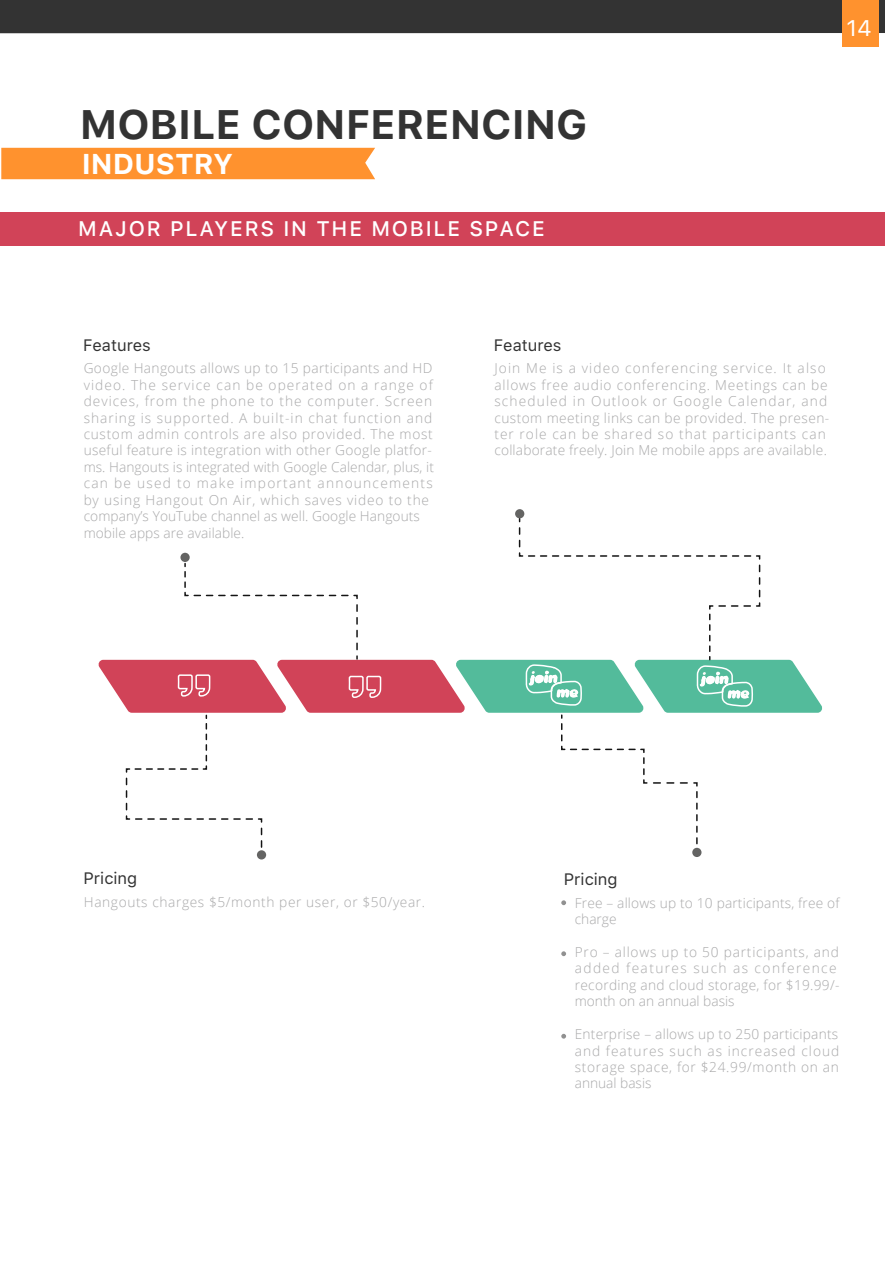
<style>
.page{position:relative;width:885px;height:1275px;background:#fff}
.page>*{position:absolute;margin:0;border:0;box-sizing:border-box;transform-origin:0 0}
.t1{font:700 40.95px "SFUI Text";color:#333}
.t2{font:700 28.5px "SFUI Text";color:#fff}
.t3{font:22.5px "SFUI Text";color:#fff}
.t4{font:500 21px "SFUI Text";letter-spacing:.085em;color:#fff}
.t5{font:16.5px "SFUI Text";color:#333}
.t6{font:300 13.65px/16.5px "Open Sans";letter-spacing:.05em;color:#a8a8a9}
.t7{font:300 13.65px/16.5px "Open Sans";letter-spacing:.015em;color:#a8a8a9}
</style>
<div class="page">
<div style="left:1px;top:148px;width:374px;height:31px;background:#ff922e"></div>
<div style="left:0;top:212px;width:885px;height:34px;background:#d14358"></div>
<svg style="left:561px;top:900px;width:5px;height:5px"></svg>
<svg style="left:561px;top:951px;width:5px;height:5px"></svg>
<svg style="left:561px;top:1034px;width:5px;height:5px"></svg>
<div style="left:257px;top:850px;width:9px;height:10px;background:#646463;border-radius:50%"></div>
<div style="left:515px;top:509px;width:9px;height:9px;background:#646463;border-radius:50%"></div>
<svg style="left:98px;top:519px;width:724px;height:337px"></svg>
<div style="left:0;top:0;width:885px;height:33px;background:#333"></div>
<div style="left:842px;top:0;width:37px;height:47px;background:#ff922e"></div>
<h1 class="t1" style="left:80px;top:94px;width:509px">MOBILE CONFERENCING</h1>
<h2 class="t2" style="left:82px;top:143px;width:153px">INDUSTRY</h2>
<h3 class="t4" style="left:78px;top:214px;width:468px">MAJOR PLAYERS IN THE MOBILE SPACE</h3>
<h3 class="t3" style="left:846px;top:12px;width:27px">14</h3>
<p class="t5" style="left:83px;top:333px;width:69px">Features</p>
<p class="t6" style="left:84px;top:360px;width:352px">Google Hangouts allows up to 15 participants and HD video. The service can be operated on a range of devices, from the phone to the computer. Screen sharing is supported. A built-in chat function and custom admin controls are also provided. The most useful feature is integration with other Google platfor&shy;ms. Hangouts is integrated with Google Calendar, plus, it can be used to make important announcements by using Hangout On Air, which saves video to the company’s YouTube channel as well. Google Hangouts mobile apps are available.</p>
<p class="t5" style="left:494px;top:333px;width:69px">Features</p>
<p class="t6" style="left:494px;top:360px;width:336px">Join Me is a video conferencing service. It also allows free audio conferencing. Meetings can be scheduled in Outlook or Google Calendar, and custom meeting links can be provided. The presen&shy;ter role can be shared so that participants can collaborate freely. Join Me mobile apps are available.</p>
<p class="t5" style="left:83px;top:867px;width:55px">Pricing</p>
<p class="t5" style="left:564px;top:867px;width:55px">Pricing</p>
<p class="t6" style="left:84px;top:893px;width:343px">Hangouts charges $5/month per user, or $50/year.</p>
<p class="t7" style="left:575px;top:894px;width:266px">Free – allows up to 10 participants, free of charge</p>
<p class="t6" style="left:575px;top:943px;width:266px">Pro – allows up to 50 participants, and added features such as conference recording and cloud storage, for $19.99/- month on an annual basis</p>
<p class="t6" style="left:575px;top:1026px;width:266px;text-align:justify">Enterprise – allows up to 250 participants and features such as increased cloud storage space, for $24.99/month on an annual basis</p>
</div>
